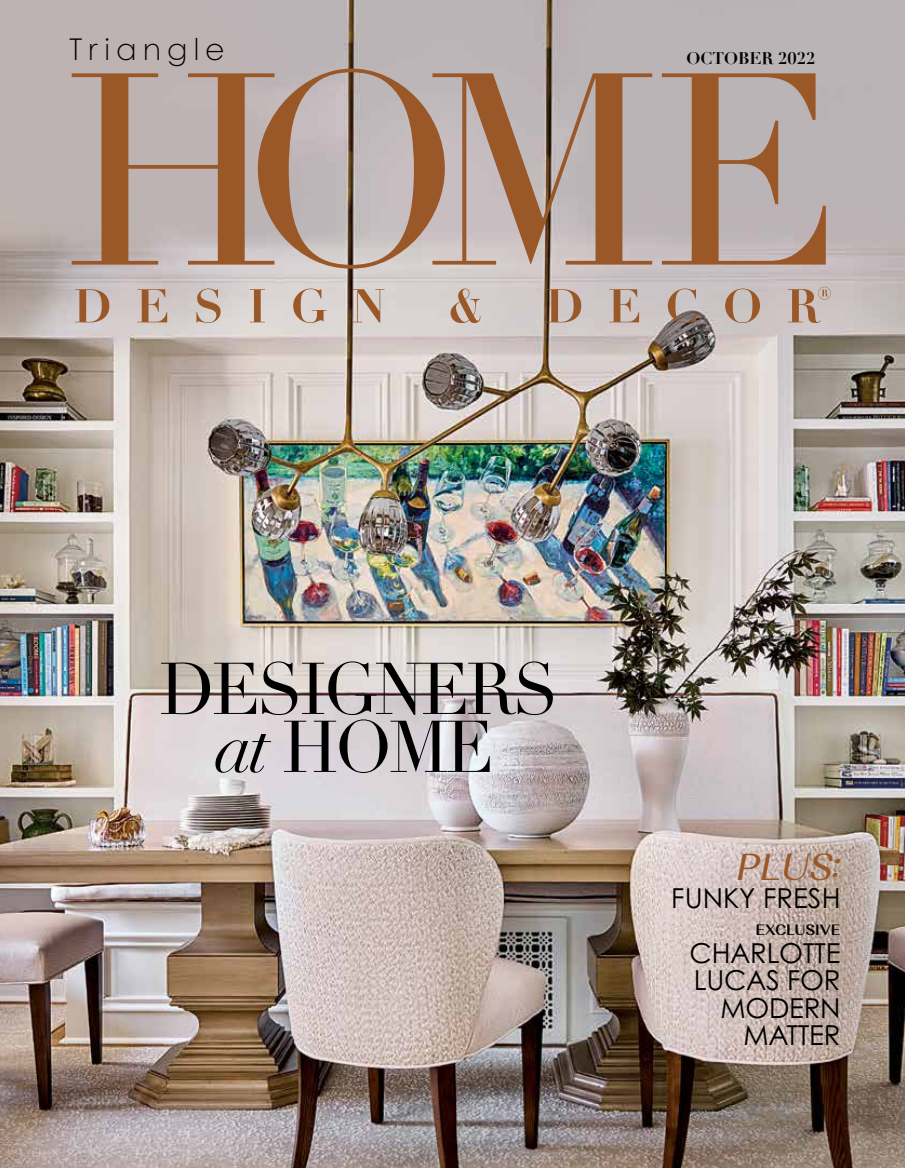
<style>
.page{position:relative;width:905px;height:1168px;background:#fff}
.page>*{position:absolute;margin:0;border:0;box-sizing:border-box;transform-origin:0 0}
.t1{font:71.85px/57.9px "Didot";letter-spacing:-.05em;color:#000;text-align:center;scale:.96 1}
.t2{font:italic 37.5px "Alethia Pro";color:#9a5727}
.t3{font:300 30px "Century Gothic";letter-spacing:.2em;color:#000}
.t4{font:27.45px/27.5px "Century Gothic Pro";letter-spacing:-.01em;color:#000;text-align:right}
.t5{font:700 16.5px "Didot";color:#000}
.t6{font:600 15px "Alethia Pro";letter-spacing:-.01em;color:#000}
.s1{font-style:italic}
</style>
<div class="page">
<img style="left:0;top:0;width:904px;height:1168px">
<svg style="left:72px;top:69px;width:753px;height:200px;background:#b49b8f"></svg>
<svg style="left:75px;top:287px;width:755px;height:36px;background:#c7b6ae"></svg>
<p class="t3" style="left:70px;top:30px;width:157px">Triangle</p>
<p class="t5" style="left:686px;top:47px;width:130px">OCTOBER 2022</p>
<h1 class="t1" style="left:159px;top:662px;width:418px">DESIGNERS <span class="s1">at</span> HOME</h1>
<h2 class="t2" style="left:735px;top:843px;width:106px">PLUS:</h2>
<p class="t4" style="left:671px;top:884px;width:171px">FUNKY FRESH</p>
<p class="t6" style="left:755px;top:920px;width:86px">EXCLUSIVE</p>
<p class="t4" style="left:689px;top:938px;width:152px">CHARLOTTE<br>LUCAS FOR<br>MODERN<br>MATTER</p>
</div>
